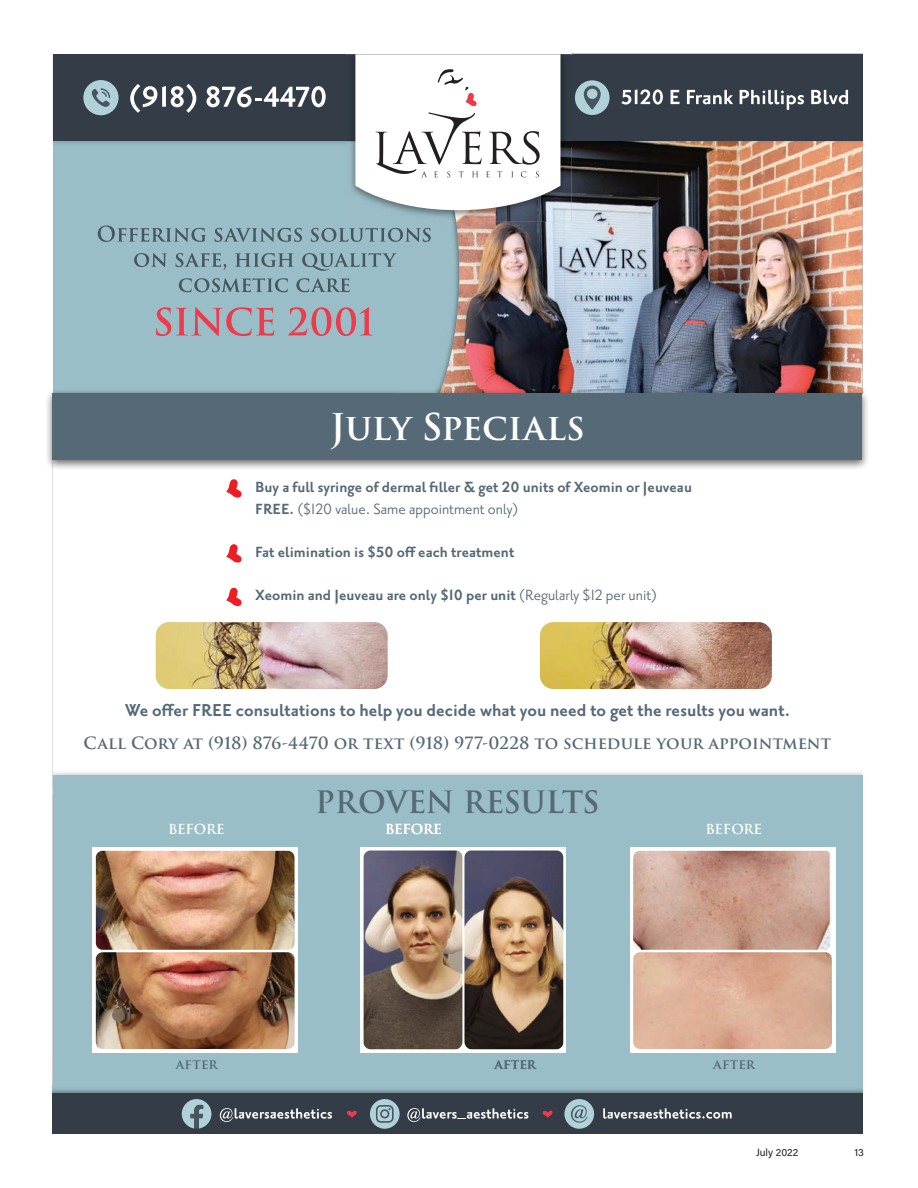
<style>
.page{position:relative;width:918px;height:1188px;background:#fff}
.page>*{position:absolute;margin:0;border:0;box-sizing:border-box;transform-origin:0 0}
.t1{font:600 36px "Trajan Pro 3";letter-spacing:-.005em;color:#fff}
.t2{font:600 30px "Trajan Pro 3";letter-spacing:-.01em;color:#556976}
.t3{font:700 21px "Priori Sans OT";color:#556976}
.t4{font:700 18px/21.6px "Priori Sans OT";color:#556976}
.t5{font:600 16.5px "Trajan Pro 3";letter-spacing:-.005em;color:#556976}
.t6{font:600 13.5px "Trajan Pro 3";letter-spacing:-.015em;color:#fff}
.t7{font:600 13.5px "Trajan Pro 3";letter-spacing:.01em;color:#556976}
.t8{font:10.5px "Acumin Pro";letter-spacing:-.005em;color:#231f20}
.s1{font-weight:400}
</style>
<div class="page">
<img style="left:53px;top:147px;width:758px;height:242px">
<img style="left:811px;top:147px;width:51px;height:242px">
<img style="left:400px;top:222px;width:59px;height:167px">
<img style="left:456px;top:222px;width:116px;height:50px">
<img style="left:572px;top:141px;width:290px;height:6px">
<div style="left:53px;top:54px;width:809px;height:87px;background:#333c47"></div>
<svg style="left:156px;top:307px;width:118px;height:29px;background:#b297a2"></svg>
<svg style="left:288px;top:307px;width:85px;height:29px;background:#b5939e"></svg>
<img style="left:346px;top:147px;width:98px;height:75px">
<img style="left:444px;top:141px;width:128px;height:81px">
<img style="left:346px;top:141px;width:9px;height:6px">
<img style="left:346px;top:54px;width:226px;height:87px">
<svg style="left:355px;top:54px;width:206px;height:156px"></svg>
<svg style="left:130px;top:84px;width:66px;height:29px"></svg>
<svg style="left:207px;top:86px;width:119px;height:21px"></svg>
<div style="left:83px;top:80px;width:36px;height:35px;background:#b0d1d7;border-radius:50%"></div>
<svg style="left:91px;top:88px;width:19px;height:19px"></svg>
<svg style="left:621px;top:89px;width:42px;height:16px"></svg>
<svg style="left:671px;top:90px;width:9px;height:14px"></svg>
<svg style="left:687px;top:90px;width:46px;height:14px"></svg>
<svg style="left:740px;top:90px;width:64px;height:20px"></svg>
<svg style="left:811px;top:90px;width:37px;height:14px"></svg>
<div style="left:575px;top:80px;width:35px;height:35px;background:#b0d1d7;border-radius:50%"></div>
<svg style="left:584px;top:86px;width:17px;height:24px"></svg>
<img style="left:52px;top:471px;width:1px;height:297px">
<svg style="left:439px;top:379px;width:5px;height:10px"></svg>
<img style="left:52px;top:794px;width:1px;height:300px">
<svg style="left:52px;top:768px;width:1px;height:26px"></svg>
<div style="left:53px;top:776px;width:809px;height:358px;background:#9abec7"></div>
<div style="left:52px;top:1094px;width:810px;height:40px;background:#333c47"></div>
<svg style="left:542px;top:1110px;width:11px;height:8px"></svg>
<svg style="left:347px;top:1110px;width:10px;height:8px"></svg>
<svg style="left:370px;top:1099px;width:30px;height:30px"></svg>
<svg style="left:182px;top:1099px;width:29px;height:30px"></svg>
<svg style="left:220px;top:1108px;width:112px;height:14px"></svg>
<svg style="left:407px;top:1108px;width:121px;height:14px"></svg>
<svg style="left:603px;top:1108px;width:129px;height:11px"></svg>
<svg style="left:564px;top:1099px;width:30px;height:30px"></svg>
<svg style="left:98px;top:225px;width:108px;height:17px;background:#83a1aa"></svg>
<svg style="left:215px;top:228px;width:87px;height:14px"></svg>
<svg style="left:311px;top:228px;width:120px;height:14px;background:#809da7"></svg>
<svg style="left:134px;top:253px;width:33px;height:14px"></svg>
<svg style="left:176px;top:253px;width:50px;height:17px"></svg>
<svg style="left:235px;top:253px;width:59px;height:14px"></svg>
<svg style="left:302px;top:253px;width:95px;height:18px;background:#86a5ae"></svg>
<svg style="left:179px;top:278px;width:109px;height:14px;background:#819ea8"></svg>
<svg style="left:296px;top:278px;width:54px;height:14px"></svg>
<svg style="left:226px;top:479px;width:16px;height:19px"></svg>
<svg style="left:226px;top:544px;width:16px;height:19px"></svg>
<svg style="left:226px;top:587px;width:16px;height:20px"></svg>
<img style="left:156px;top:622px;width:232px;height:67px">
<img style="left:540px;top:622px;width:232px;height:67px">
<div style="left:630px;top:847px;width:205px;height:206px;background:#fff"></div>
<img style="left:633px;top:851px;width:199px;height:99px">
<img style="left:633px;top:952px;width:199px;height:97px">
<img style="left:360px;top:847px;width:206px;height:206px">
<div style="left:92px;top:847px;width:206px;height:206px;background:#fff"></div>
<img style="left:96px;top:851px;width:199px;height:99px">
<img style="left:96px;top:952px;width:199px;height:97px">
<div style="left:45px;top:389px;width:825px;height:82px;background:#231f20;opacity:.66"></div>
<div style="left:52px;top:393px;width:810px;height:67px;background:#556976"></div>
<p class="t1" style="left:330px;top:400px;width:256px">July Specials</p>
<p class="t4" style="left:255px;top:477px;width:438px">Buy a full syringe of dermal filler &amp; get 20 units of Xeomin or Jeuveau<br>FREE. <span class="s1">($120 value. Same appointment only)</span></p>
<p class="t4" style="left:255px;top:542px;width:261px">Fat elimination is $50 off each treatment</p>
<p class="t4" style="left:255px;top:585px;width:403px">Xeomin and Jeuveau are only $10 per unit <span class="s1">(Regularly $12 per unit)</span></p>
<p class="t3" style="left:125px;top:700px;width:667px">We offer FREE consultations to help you decide what you need to get the results you want.</p>
<p class="t5" style="left:84px;top:731px;width:749px">Call Cory at (918) 876-4470 or text (918) 977-0228 to schedule your appointment</p>
<p class="t2" style="left:315px;top:780px;width:286px">PROVEN RESULTS</p>
<p class="t6" style="left:385px;top:819px;width:58px">BEFORE</p>
<p class="t6" style="left:168px;top:819px;width:58px">BEFORE</p>
<p class="t6" style="left:706px;top:819px;width:58px">BEFORE</p>
<p class="t7" style="left:176px;top:1054px;width:43px">after</p>
<p class="t7" style="left:494px;top:1054px;width:43px">after</p>
<p class="t7" style="left:713px;top:1054px;width:43px">after</p>
<p class="t8" style="left:756px;top:1145px;width:44px">July 2022</p>
<p class="t8" style="left:854px;top:1145px;width:11px">13</p>
</div>
